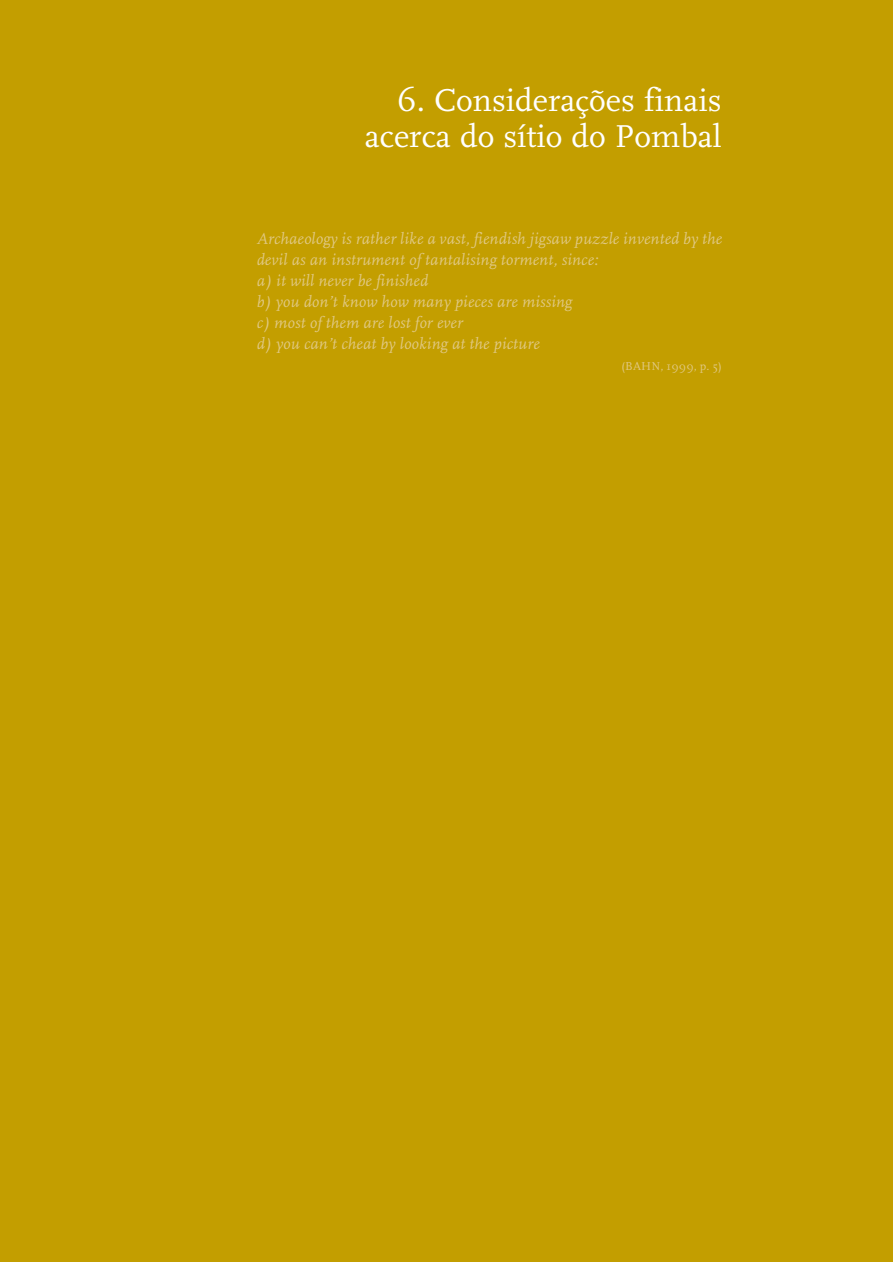
<style>
.page{position:relative;width:893px;height:1262px;background:#fff}
.page>*{position:absolute;margin:0;border:0;box-sizing:border-box;transform-origin:0 0}
.t1{font:33px/36px "FF Scala";color:#fff;text-align:right}
.t2{font:italic 16.5px/21px "FF Scala";letter-spacing:.01em;color:#e0c882}
.t3{font:12px "FF Scala";letter-spacing:.01em;color:#e0c882}
</style>
<div class="page">
<div style="left:0;top:0;width:892px;height:1262px;background:#c39e00"></div>
<h1 class="t1" style="left:365px;top:85px;width:358px">6. Considerações finais acerca do sítio do Pombal</h1>
<p class="t2" style="left:257px;top:229px;width:467px">Archaeology is rather like a vast, fiendish jigsaw puzzle invented by the devil as an instrument of tantalising torment, since:<br>a) it will never be finished<br>b) you don’t know how many pieces are missing<br>c) most of them are lost for ever<br>d) you can’t cheat by looking at the picture</p>
<p class="t3" style="left:621px;top:361px;width:102px">(BAHN, 1999, p. 5)</p>
</div>
